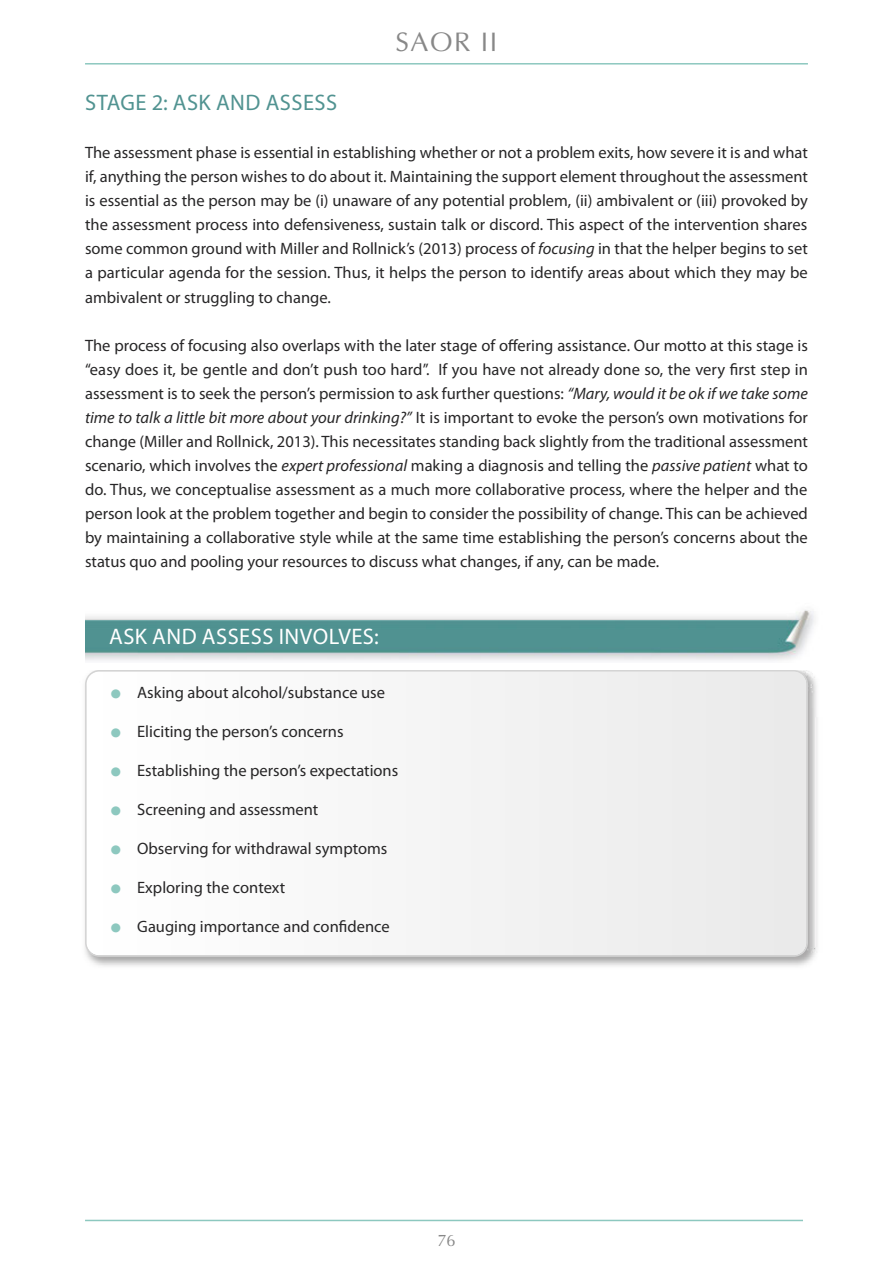
<style>
.page{position:relative;width:893px;height:1263px;background:#fff}
.page>*{position:absolute;margin:0;border:0;box-sizing:border-box;transform-origin:0 0}
.t1{font:27px "Optima";letter-spacing:.055em;color:#888}
.t2{font:22.5px "Myriad Pro";letter-spacing:.02em;color:#fff}
.t3{font:22.5px "Myriad Pro";letter-spacing:.02em;color:#519391}
.t4{font:16.5px/24px "Myriad Pro";color:#272627;text-align:justify}
.t5{font:16.5px "Optima";color:#888}
.s1{font-style:italic}
.s2{color:#8dc8bf}
</style>
<div class="page">
<hr style="left:85px;top:1220px;width:718px;height:1px;background:#8dc8bf">
<hr style="left:85px;top:63px;width:723px;height:2px;background:#8dc8bf">
<img style="left:85px;top:610px;width:730px;height:51px">
<img style="left:87px;top:671px;width:731px;height:295px">
<svg style="left:85px;top:670px;width:723px;height:287px"></svg>
<h1 class="t1" style="left:396px;top:26px;width:103px">SAOR II</h1>
<h2 class="t3" style="left:85px;top:94px;width:253px">StAGE 2: ASK AND ASSESS</h2>
<p class="t4" style="left:85px;top:142px;width:724px">the assessment phase is essential in establishing whether or not a problem exits, how severe it is and what if, anything the person wishes to do about it. maintaining the support element throughout the assessment is essential as the person may be (i) unaware of any potential problem, (ii) ambivalent or (iii) provoked by the assessment process into defensiveness, sustain talk or discord. this aspect of the intervention shares some common ground with miller and Rollnick’s (2013) process of <span class="s1">focusing</span> in that the helper begins to set a particular agenda for the session. thus, it helps the person to identify areas about which they may be ambivalent or struggling to change.</p>
<p class="t4" style="left:85px;top:334px;width:724px">the process of focusing also overlaps with the later stage of offering assistance. Our motto at this stage is “easy does it, be gentle and don’t push too hard”. If you have not already done so, the very first step in assessment is to seek the person’s permission to ask further questions: <span class="s1">“Mary, would it be ok if we take some time to talk a little bit more about your drinking?”</span> It is important to evoke the person’s own motivations for change (miller and Rollnick, 2013). this necessitates standing back slightly from the traditional assessment scenario, which involves the <span class="s1">expert professional</span> making a diagnosis and telling the <span class="s1">passive patient</span> what to do. thus, we conceptualise assessment as a much more collaborative process, where the helper and the person look at the problem together and begin to consider the possibility of change. this can be achieved by maintaining a collaborative style while at the same time establishing the person’s concerns about the status quo and pooling your resources to discuss what changes, if any, can be made.</p>
<h2 class="t2" style="left:109px;top:628px;width:271px">ASK AND ASSESS INVOlVES:</h2>
<p class="t4" style="left:111px;top:682px;width:275px"><span class="s2">●</span> Asking about alcohol/substance use</p>
<p class="t4" style="left:111px;top:721px;width:234px"><span class="s2">●</span> Eliciting the person’s concerns</p>
<p class="t4" style="left:111px;top:760px;width:289px"><span class="s2">●</span> Establishing the person’s expectations</p>
<p class="t4" style="left:111px;top:799px;width:209px"><span class="s2">●</span> Screening and assessment</p>
<p class="t4" style="left:111px;top:838px;width:278px"><span class="s2">●</span> Observing for withdrawal symptoms</p>
<p class="t4" style="left:111px;top:877px;width:176px"><span class="s2">●</span> Exploring the context</p>
<p class="t4" style="left:111px;top:916px;width:280px"><span class="s2">●</span> Gauging importance and confidence</p>
<p class="t5" style="left:437px;top:1230px;width:20px">76</p>
</div>
